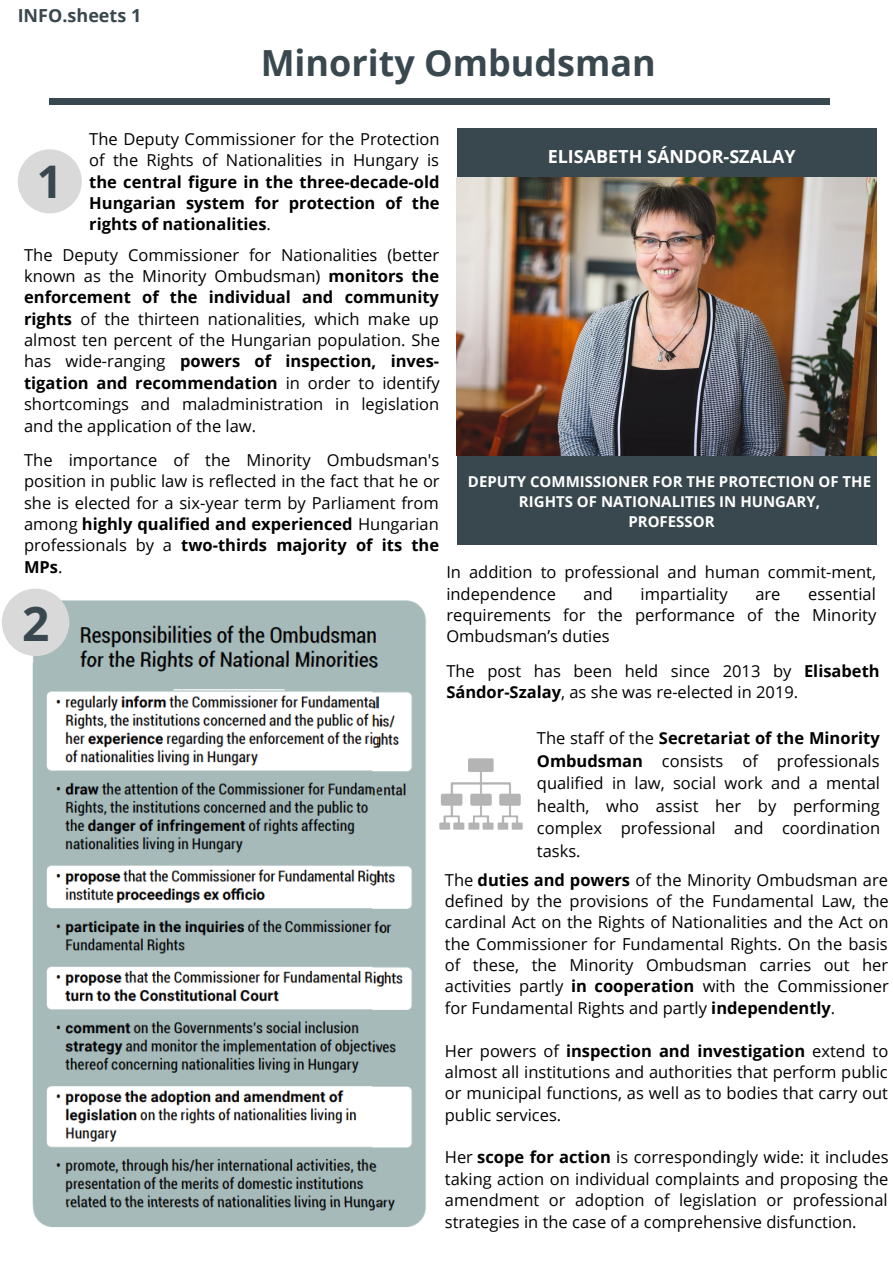
<style>
.page{position:relative;width:893px;height:1264px;background:#fff}
.page>*{position:absolute;margin:0;border:0;box-sizing:border-box;transform-origin:0 0}
.t1{font:700 47.85px "Open Sans";color:#39484e}
.t2{font:700 45px "Open Sans";color:#39484e}
.t3{font:700 36px "Open Sans";color:#39484e}
.t4{font:700 18px "Open Sans";color:#fff}
.t5{font:700 18px "Open Sans";color:#39484e}
.t6{font:16.5px/21.3px "Open Sans";color:#000;text-align:justify}
.t7{font:700 16.5px/21.3px "Open Sans";color:#000;text-align:justify}
.t8{font:700 15px/20.2px "Open Sans";color:#fff;text-align:center}
.s1{font-weight:400}
.s2{font-weight:700}
</style>
<div class="page">
<div style="left:457px;top:129px;width:419px;height:416px;background:#39484e"></div>
<img style="left:457px;top:178px;width:419px;height:277px">
<div style="left:50px;top:98px;width:780px;height:7px;background:#39484e"></div>
<div style="left:18px;top:149px;width:64px;height:64px;background:#d9d9d9;border-radius:50%"></div>
<img style="left:440px;top:758px;width:82px;height:71px">
<img style="left:22px;top:600px;width:404px;height:627px">
<div style="left:2px;top:588px;width:67px;height:68px;background:#d9d9d9;border-radius:50%"></div>
<p class="t5" style="left:18px;top:3px;width:125px">INFO.sheets 1</p>
<h3 class="t3" style="left:261px;top:38px;width:396px">Minority Ombudsman</h3>
<h2 class="t2" style="left:37px;top:150px;width:27px">1</h2>
<p class="t6" style="left:89px;top:128px;width:352px">The Deputy Commissioner for the Protection of the Rights of Nationalities in Hungary is</p>
<p class="t7" style="left:89px;top:170px;width:352px">the central figure in the three-decade-old Hungarian system for protection of the rights of nationalities<span class="s1">.</span></p>
<p class="t6" style="left:24px;top:243px;width:417px">The Deputy Commissioner for Nationalities (better known as the Minority Ombudsman) <span class="s2">monitors the enforcement of the individual and community rights</span> of the thirteen nationalities, which make up almost ten percent of the Hungarian population. She has wide-ranging <span class="s2">powers of inspection, inves&shy;tigation and recommendation</span> in order to identify shortcomings and maladministration in legislation and the application of the law.</p>
<p class="t4" style="left:547px;top:144px;width:250px">ELISABETH SÁNDOR-SZALAY</p>
<p class="t6" style="left:24px;top:449px;width:417px">The importance of the Minority Ombudsman's position in public law is reflected in the fact that he or she is elected for a six-year term by Parliament from among <span class="s2">highly qualified and experienced</span> Hungarian professionals by a <span class="s2">two-thirds majority of its the MPs</span>.</p>
<p class="t8" style="left:468px;top:471px;width:404px">DEPUTY COMMISSIONER FOR THE PROTECTION OF THE<br>RIGHTS OF NATIONALITIES IN HUNGARY,<br>PROFESSOR</p>
<p class="t6" style="left:446px;top:561px;width:431px">In addition to professional and human commit-ment, independence</p>
<p class="t6" style="left:446px;top:582px;width:431px;text-indent:362px">essential requirements for the performance of the Minority Ombudsman’s duties</p>
<p class="t6" style="left:583px;top:582px;width:31px">and</p>
<p class="t6" style="left:640px;top:582px;width:89px">impartiality</p>
<p class="t6" style="left:755px;top:582px;width:27px">are</p>
<h1 class="t1" style="left:22px;top:589px;width:29px">2</h1>
<p class="t6" style="left:446px;top:660px;width:435px">The post has been held since 2013 by <span class="s2">Elisabeth<br>Sándor-Szalay</span>, as she was re-elected in 2019.</p>
<p class="t6" style="left:537px;top:726px;width:345px;line-height:22.5px">The staff of the <span class="s2">Secretariat of the Minority Ombudsman</span> consists of professionals qualified in law, social work and a mental health, who assist her by performing complex professional and coordination tasks.</p>
<p class="t6" style="left:445px;top:868px;width:445px">The <span class="s2">duties and powers</span> of the Minority Ombudsman are defined by the provisions of the Fundamental Law, the cardinal Act on the Rights of Nationalities and the Act on the Commissioner for Fundamental Rights. On the basis of these, the Minority Ombudsman carries out her activities partly <span class="s2">in cooperation</span> with the Commissioner for Fundamental Rights and partly <span class="s2">independently</span>.</p>
<p class="t6" style="left:445px;top:1039px;width:445px">Her powers of <span class="s2">inspection and investigation</span> extend to almost all institutions and authorities that perform public or municipal functions, as well as to bodies that carry out public services.</p>
<p class="t6" style="left:445px;top:1146px;width:445px">Her <span class="s2">scope for action</span> is correspondingly wide: it includes taking action on individual complaints and proposing the amendment or adoption of legislation or professional strategies in the case of a comprehensive disfunction.</p>
</div>
